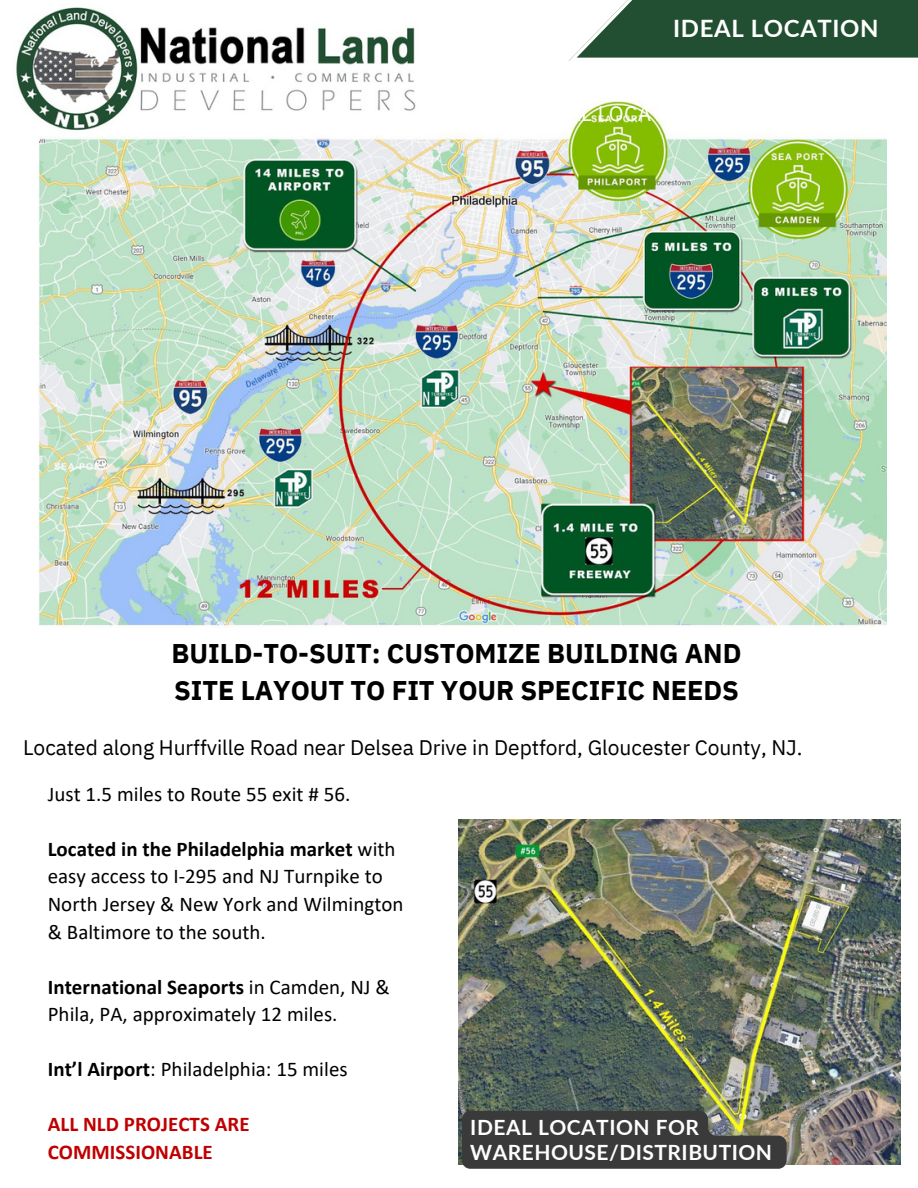
<style>
.page{position:relative;width:918px;height:1188px;background:#fff}
.page>*{position:absolute;margin:0;border:0;box-sizing:border-box;transform-origin:0 0}
.t1{font:700 27px/37.2px "IBM Plex Sans";letter-spacing:-.005em;color:#000}
.t2{font:700 24px "Lato";letter-spacing:.025em;color:#fff}
.t3{font:21px/27.6px "Calibri";color:#000}
.t4{font:21px "IBM Plex Sans";letter-spacing:-.005em;color:#000}
.t5{font:700 21px/24.8px "Lato";letter-spacing:.025em;color:#fefefe}
.t6{font:700 21px/27.6px "Calibri";letter-spacing:.005em;color:#c00000}
.s1{font-weight:700}
</style>
<div class="page">
<img style="left:38px;top:102px;width:848px;height:526px">
<img style="left:459px;top:820px;width:442px;height:344px">
<svg style="left:462px;top:1111px;width:325px;height:58px;background:#454541"></svg>
<img style="left:16px;top:7px;width:406px;height:127px">
<svg style="left:569px;top:0;width:349px;height:61px;background:#436950"></svg>
<p class="t2" style="left:673px;top:14px;width:207px">IDEAL LOCATION</p>
<p class="t1" style="left:172px;top:634px;width:571px">BUILD-TO-SUIT: CUSTOMIZE BUILDING AND<br>SITE LAYOUT TO FIT YOUR SPECIFIC NEEDS</p>
<p class="t4" style="left:23px;top:734px;width:781px">Located along Hurffville Road near Delsea Drive in Deptford, Gloucester County, NJ.</p>
<p class="t3" style="left:48px;top:782px;width:304px">Just 1.5 miles to Route 55 exit # 56.</p>
<p class="t3" style="left:48px;top:837px;width:357px"><span class="s1">Located in the Philadelphia market</span> with easy access to I-295 and NJ Turnpike to North Jersey &amp; New York and Wilmington &amp; Baltimore to the south.</p>
<h3 class="t3" style="left:48px;top:975px;width:344px"><span class="s1">International Seaports</span> in Camden, NJ &amp;<br>Phila, PA, approximately 12 miles.</h3>
<p class="t3" style="left:48px;top:1057px;width:301px"><span class="s1">Int’l Airport</span>: Philadelphia: 15 miles</p>
<h3 class="t6" style="left:48px;top:1112px;width:203px">ALL NLD PROJECTS ARE<br>COMMISSIONABLE</h3>
<h4 class="t5" style="left:470px;top:1115px;width:303px">IDEAL LOCATION FOR<br>WAREHOUSE/DISTRIBUTION</h4>
</div>
